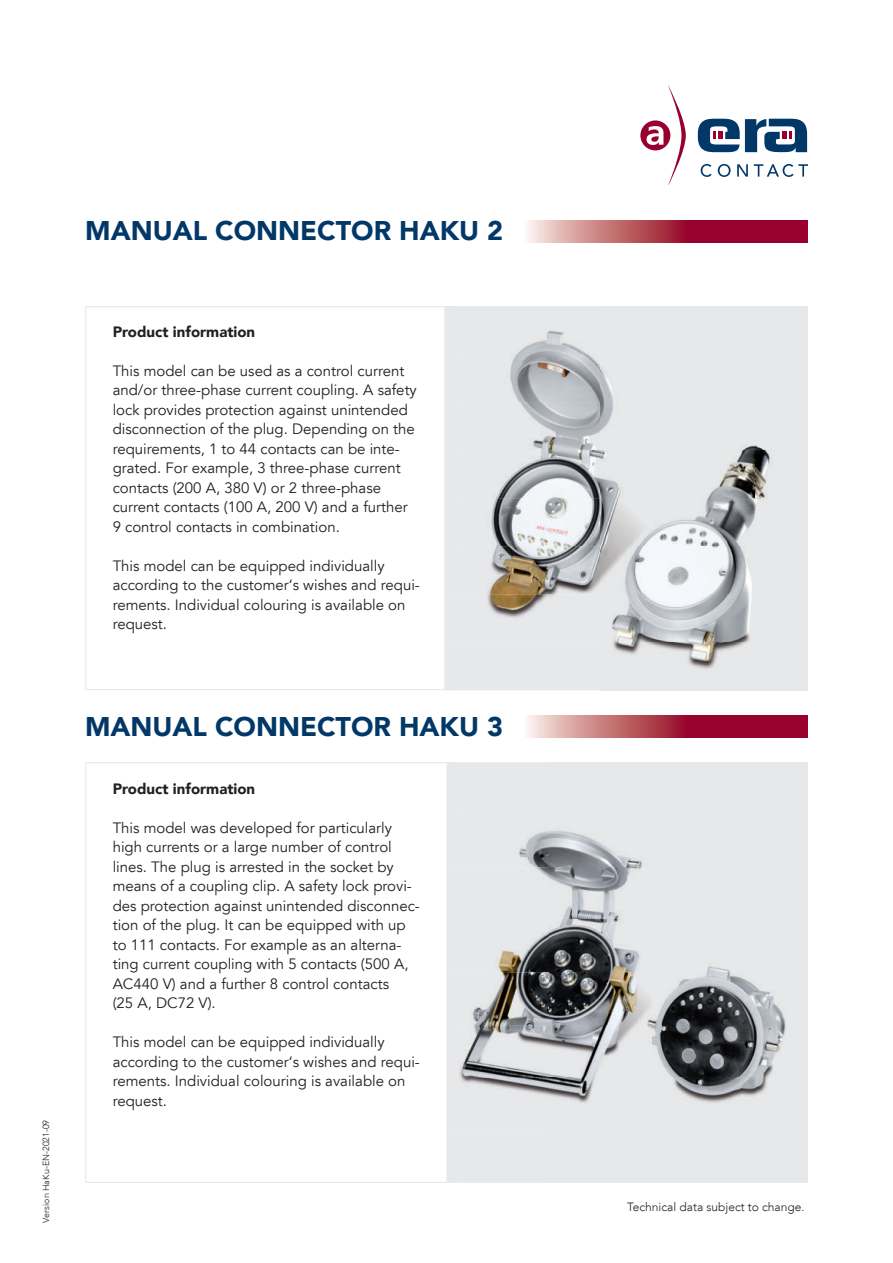
<style>
.page{position:relative;width:893px;height:1263px;background:#fff}
.page>*{position:absolute;margin:0;border:0;box-sizing:border-box;transform-origin:0 0}
.t1{font:900 27px "Avenir LT";color:#023868}
.t2{font:15px/19.5px "Avenir LT";color:#231f20}
.t3{font:900 15px "Avenir LT";color:#231f20}
.t4{font:300 12px "Avenir LT";color:#231f20}
.t5{font:300 9px "Avenir LT";color:#231f20}
</style>
<div class="page">
<svg style="left:701px;top:164px;width:11px;height:13px"></svg>
<svg style="left:718px;top:164px;width:13px;height:13px"></svg>
<svg style="left:737px;top:164px;width:11px;height:13px"></svg>
<svg style="left:754px;top:164px;width:54px;height:13px"></svg>
<svg style="left:698px;top:119px;width:109px;height:33px"></svg>
<svg style="left:640px;top:85px;width:46px;height:99px"></svg>
<svg style="left:85px;top:306px;width:359px;height:384px"></svg>
<svg style="left:85px;top:762px;width:361px;height:421px"></svg>
<svg style="left:528px;top:715px;width:280px;height:23px;background:#b2465b"></svg>
<img style="left:458px;top:306px;width:350px;height:384px">
<img style="left:457px;top:762px;width:351px;height:421px">
<img style="left:446px;top:762px;width:11px;height:421px">
<svg style="left:528px;top:220px;width:280px;height:22px;background:#b2465b"></svg>
<p class="t5" style="left:43px;top:1222px;width:104px;rotate:-90deg">Version HaKu-EN-2021-09</p>
<h1 class="t1" style="left:85px;top:215px;width:419px">MANUAL CONNECTOR HAKU 2</h1>
<p class="t3" style="left:113px;top:322px;width:144px">Product information</p>
<p class="t2" style="left:113px;top:362px;width:306px">This model can be used as a control current and/or three-phase current coupling. A safety lock provides protection against unintended disconnection of the plug. Depending on the requirements, 1 to 44 contacts can be inte&shy;grated. For example, 3 three-phase current contacts (200 A, 380 V) or 2 three-phase current contacts (100 A, 200 V) and a further 9 control contacts in combination.</p>
<p class="t2" style="left:113px;top:557px;width:309px">This model can be equipped individually according to the customer‘s wishes and requi&shy;rements. Individual colouring is available on request.</p>
<h1 class="t1" style="left:85px;top:711px;width:419px">MANUAL CONNECTOR HAKU 3</h1>
<p class="t3" style="left:113px;top:779px;width:144px">Product information</p>
<p class="t2" style="left:113px;top:819px;width:309px">This model was developed for particularly high currents or a large number of control lines. The plug is arrested in the socket by means of a coupling clip. A safety lock provi&shy;des protection against unintended disconnec&shy;tion of the plug. It can be equipped with up to 111 contacts. For example as an alterna&shy;ting current coupling with 5 contacts (500 A, AC440 V) and a further 8 control contacts<br>(25 A, DC72 V).</p>
<p class="t2" style="left:113px;top:1034px;width:309px">This model can be equipped individually according to the customer‘s wishes and requi&shy;rements. Individual colouring is available on request.</p>
<p class="t4" style="left:627px;top:1202px;width:179px">Technical data subject to change.</p>
</div>
